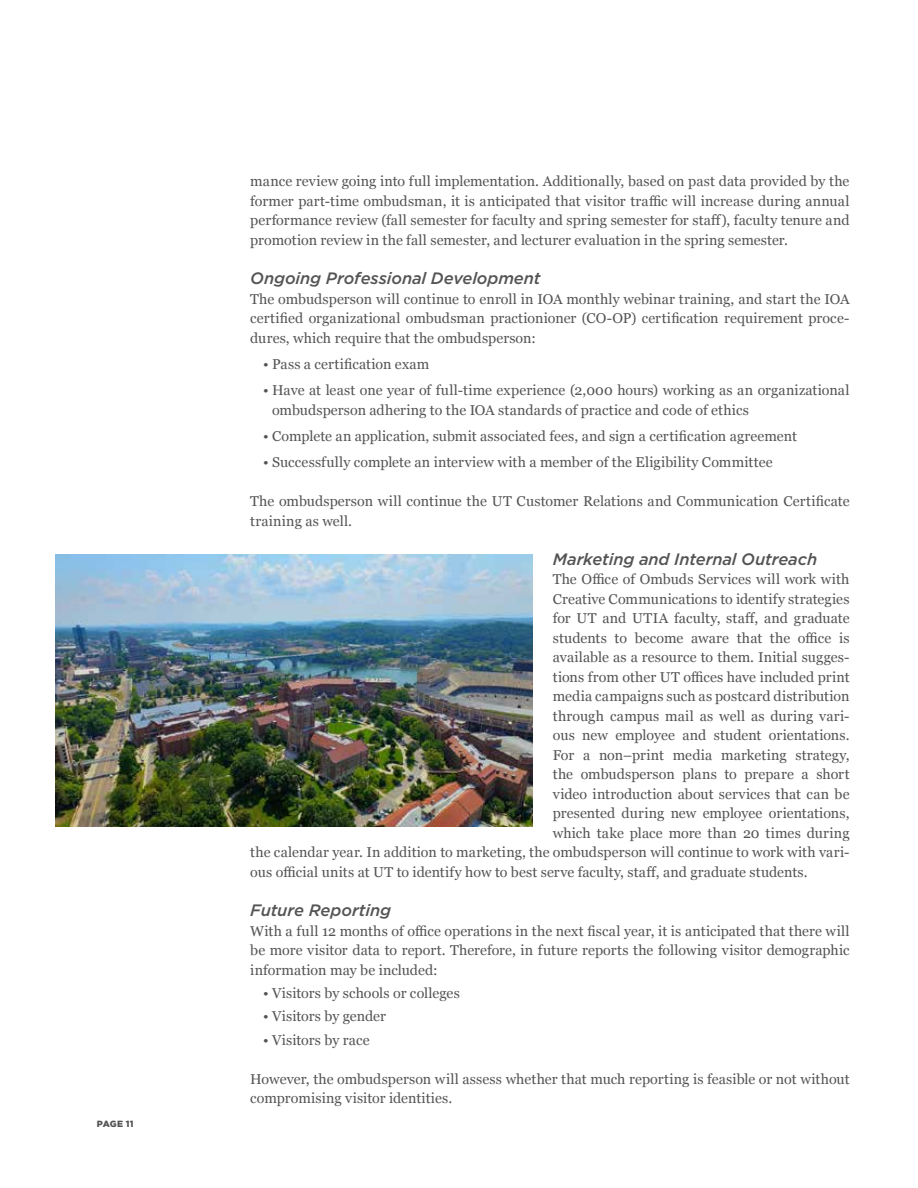
<style>
.page{position:relative;width:918px;height:1188px;background:#fff}
.page>*{position:absolute;margin:0;border:0;box-sizing:border-box;transform-origin:0 0}
.Italic_Subhead{font:italic 500 16.5px "Gotham";letter-spacing:-.005em;color:#545456}
.Body{font:14.25px/19.5px "Georgia";letter-spacing:.005em;color:#545456;text-align:justify}
.t1{font:900 9px "Gotham";letter-spacing:.01em;color:#545456}
</style>
<div class="page">
<img style="left:55px;top:555px;width:478px;height:271px">
<p class="t1" style="left:97px;top:1117px;width:38px">PAGE 11</p>
<p class="Body" style="left:250px;top:171px;width:601px">mance review going into full implementation. Additionally, based on past data provided by the former part-time ombudsman, it is anticipated that visitor traffic will increase during annual performance review (fall semester for faculty and spring semester for staff), faculty tenure and promotion review in the fall semester, and lecturer evaluation in the spring semester.</p>
<p class="Italic_Subhead" style="left:250px;top:267px;width:292px">Ongoing Professional Development</p>
<p class="Body" style="left:250px;top:288px;width:601px">The ombudsperson will continue to enroll in IOA monthly webinar training, and start the IOA certified organizational ombudsman practionioner (CO-OP) certification requirement proce&shy;dures, which require that the ombudsperson:</p>
<p class="Body" style="left:263px;top:354px;width:168px">• Pass a certification exam</p>
<p class="Body" style="left:272px;top:380px;width:579px;text-indent:-9px">• Have at least one year of full-time experience (2,000 hours) working as an organizational ombudsperson adhering to the IOA standards of practice and code of ethics</p>
<p class="Body" style="left:263px;top:426px;width:535px">• Complete an application, submit associated fees, and sign a certification agreement</p>
<p class="Body" style="left:263px;top:452px;width:511px">• Successfully complete an interview with a member of the Eligibility Committee</p>
<p class="Body" style="left:250px;top:491px;width:601px">The ombudsperson will continue the UT Customer Relations and Communication Certificate training as well.</p>
<p class="Italic_Subhead" style="left:553px;top:548px;width:266px">Marketing and Internal Outreach</p>
<p class="Body" style="left:553px;top:569px;width:298px">The Office of Ombuds Services will work with</p>
<p class="Body" style="left:553px;top:589px;width:298px">Creative Communications to identify strategies</p>
<p class="Body" style="left:553px;top:608px;width:298px">for UT and UTIA faculty, staff, and graduate</p>
<p class="Body" style="left:553px;top:628px;width:298px">students to become aware that the office is</p>
<p class="Body" style="left:553px;top:647px;width:298px">available as a resource to them. Initial sugges-</p>
<p class="Body" style="left:553px;top:667px;width:298px">tions from other UT offices have included print</p>
<p class="Body" style="left:553px;top:686px;width:298px">media campaigns such as postcard distribution</p>
<p class="Body" style="left:553px;top:706px;width:298px">through campus mail as well as during vari-</p>
<p class="Body" style="left:553px;top:725px;width:298px">ous new employee and student orientations.</p>
<p class="Body" style="left:553px;top:745px;width:298px">For a non–print media marketing strategy,</p>
<p class="Body" style="left:553px;top:764px;width:298px">the ombudsperson plans to prepare a short</p>
<p class="Body" style="left:553px;top:784px;width:298px">video introduction about services that can be</p>
<p class="Body" style="left:553px;top:803px;width:298px">presented during new employee orientations,</p>
<p class="Body" style="left:553px;top:823px;width:298px">which take place more than 20 times during</p>
<p class="Body" style="left:250px;top:842px;width:601px">the calendar year. In addition to marketing, the ombudsperson will continue to work with vari-</p>
<p class="Body" style="left:250px;top:862px;width:559px">ous official units at UT to identify how to best serve faculty, staff, and graduate students.</p>
<p class="Italic_Subhead" style="left:250px;top:900px;width:142px">Future Reporting</p>
<p class="Body" style="left:250px;top:920px;width:601px">With a full 12 months of office operations in the next fiscal year, it is anticipated that there will be more visitor data to report. Therefore, in future reports the following visitor demographic information may be included:</p>
<p class="Body" style="left:263px;top:983px;width:198px">• Visitors by schools or colleges</p>
<p class="Body" style="left:263px;top:1006px;width:124px">• Visitors by gender</p>
<p class="Body" style="left:263px;top:1029px;width:108px">• Visitors by race</p>
<p class="Body" style="left:250px;top:1068px;width:601px">However, the ombudsperson will assess whether that much reporting is feasible or not without compromising visitor identities.</p>
</div>
